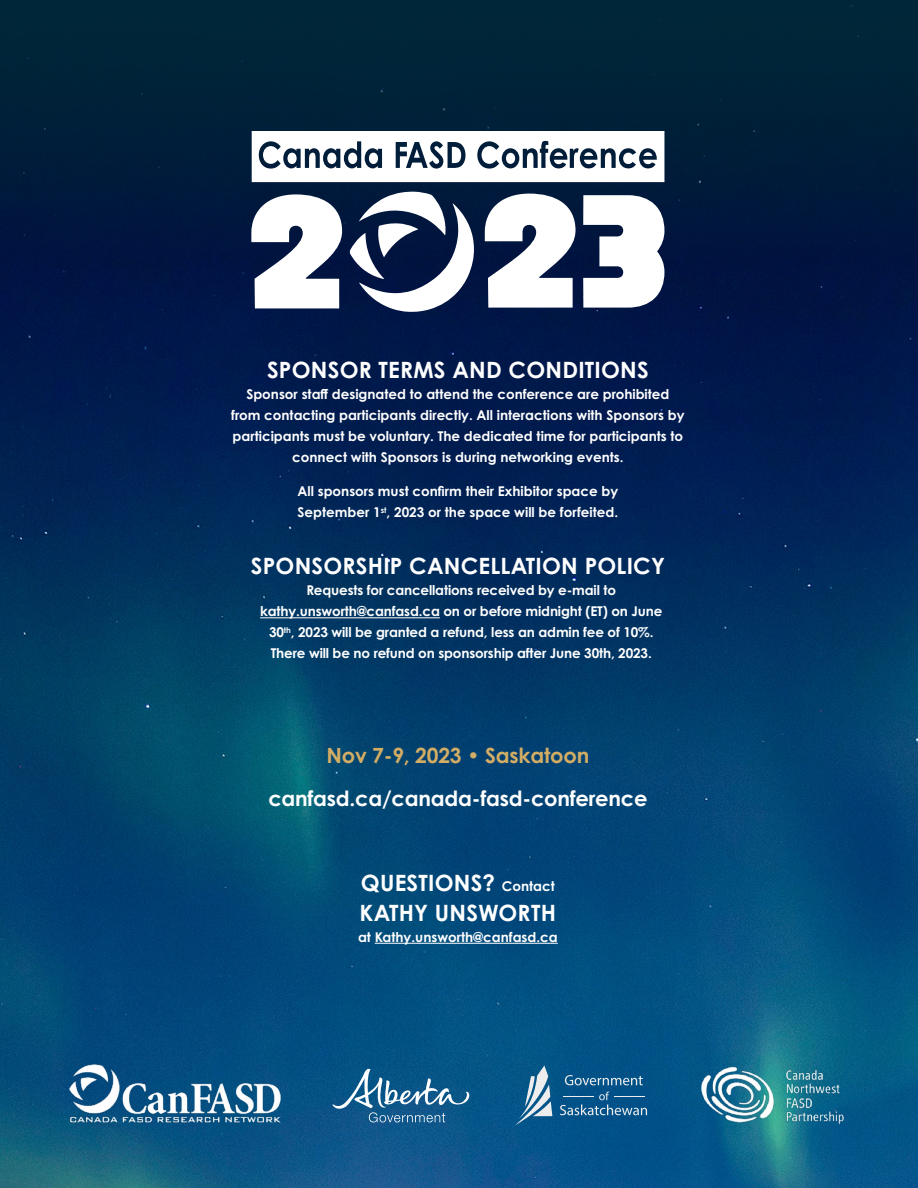
<style>
.page{position:relative;width:918px;height:1188px;background:#fff}
.page>*{position:absolute;margin:0;border:0;box-sizing:border-box;transform-origin:0 0}
.t1{font:700 22.5px/30px "Century Gothic Pro";letter-spacing:.01em;color:#fff}
.t2{font:700 21px/43.5px "Century Gothic Pro";letter-spacing:-.01em;color:#fff;text-align:center}
.CCSA_Body_Text{font:700 13.5px/21px "Century Gothic Pro";color:#fff;text-align:center}
.s1{color:#d3ad64}
.s2{font-size:13.5px}
</style>
<div class="page">
<img style="left:0;top:0;width:918px;height:1188px">
<img style="left:66px;top:1061px;width:219px;height:70px">
<svg style="left:332px;top:1068px;width:138px;height:54px;background:#2f6f99"></svg>
<svg style="left:565px;top:1075px;width:78px;height:10px"></svg>
<svg style="left:560px;top:1092px;width:87px;height:23px;background:#2b6c9a"></svg>
<hr style="left:563px;top:1097px;width:31px;height:1px;background:#ededed">
<hr style="left:614px;top:1097px;width:30px;height:1px;background:#ededed">
<svg style="left:514px;top:1065px;width:38px;height:61px;background:#4c84a7"></svg>
<img style="left:692px;top:1059px;width:168px;height:73px">
<hr style="left:260px;top:617px;width:180px;height:1px;background:#fff">
<hr style="left:375px;top:943px;width:183px;height:1px;background:#fff">
<svg style="left:251px;top:194px;width:91px;height:114px"></svg>
<svg style="left:485px;top:194px;width:91px;height:114px"></svg>
<svg style="left:583px;top:195px;width:81px;height:113px"></svg>
<svg style="left:252px;top:132px;width:412px;height:50px"></svg>
<svg style="left:350px;top:192px;width:124px;height:120px"></svg>
<p class="t1" style="left:267px;top:355px;width:383px">SPONSOR TERMS AND CONDITIONS</p>
<p class="CCSA_Body_Text" style="left:231px;top:383px;width:455px">Sponsor staff designated to attend the conference are prohibited from contacting participants directly. All interactions with Sponsors by participants must be voluntary. The dedicated time for participants to connect with Sponsors is during networking events.</p>
<p class="CCSA_Body_Text" style="left:298px;top:481px;width:322px;text-align:left">All sponsors must confirm their Exhibitor space by<br>September 1<sup>st</sup>, 2023 or the space will be forfeited.</p>
<p class="t1" style="left:251px;top:551px;width:416px">SPONSORSHIP CANCELLATION POLICY</p>
<p class="CCSA_Body_Text" style="left:260px;top:580px;width:404px">Requests for cancellations received by e-mail to kathy.unsworth@canfasd.ca on or before midnight (ET) on June 30<sup>th</sup>, 2023 will be granted a refund, less an admin fee of 10%.<br>There will be no refund on sponsorship after June 30th, 2023.</p>
<p class="t2" style="left:268px;top:733px;width:381px"><span class="s1">Nov 7-9, 2023 • Saskatoon </span>canfasd.ca/canada-fasd-conference</p>
<p class="t1" style="left:360px;top:867px;width:198px">QUESTIONS? <span class="s2">Contact<br></span>KATHY UNSWORTH</p>
<p class="CCSA_Body_Text" style="left:358px;top:926px;width:201px">at Kathy.unsworth@canfasd.ca</p>
</div>
